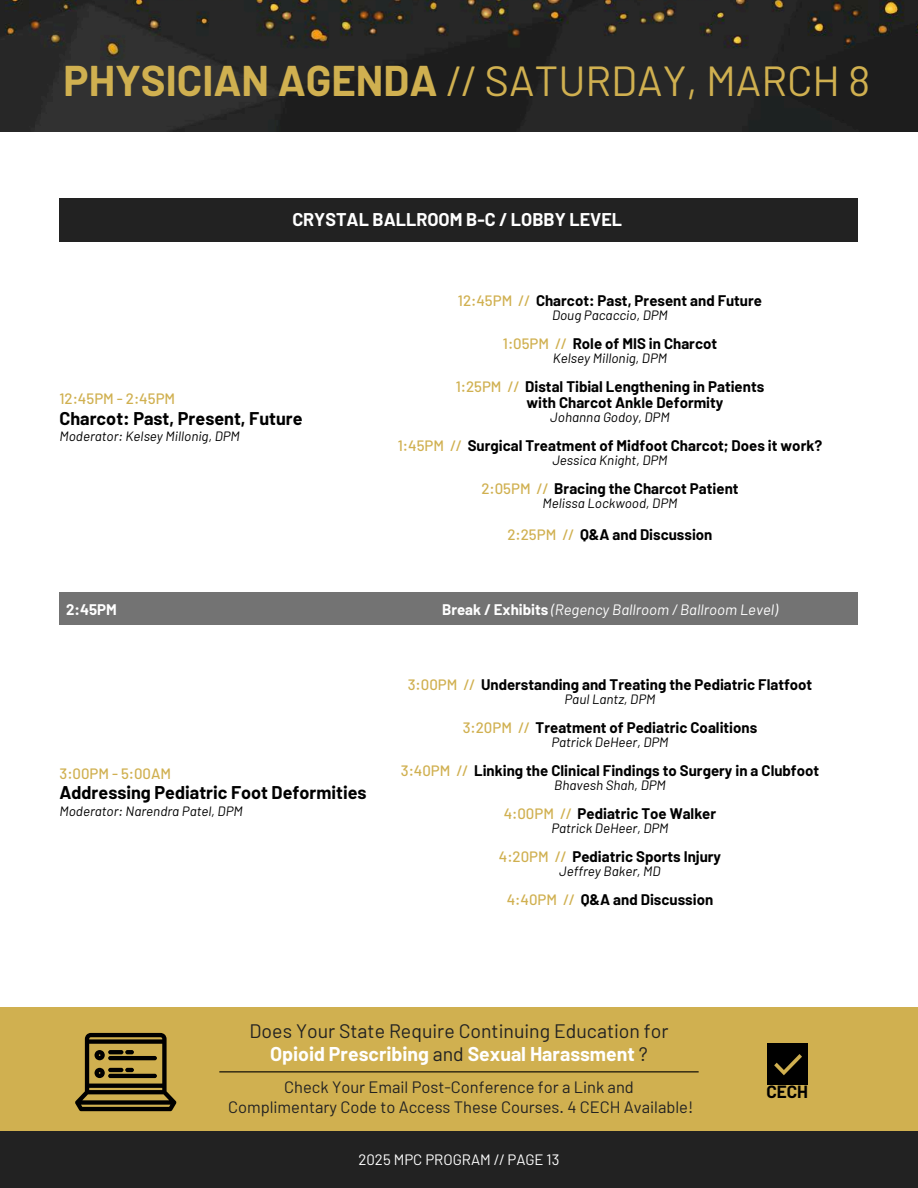
<style>
.page{position:relative;width:918px;height:1188px;background:#fff}
.page>*{position:absolute;margin:0;border:0;box-sizing:border-box;transform-origin:0 0}
.t1{font:42px "Barlow";color:#d0b050}
.t2{font:19.5px/22.8px "Barlow";color:#222;text-align:center}
.t3{font:700 18px "Barlow";color:#000}
.t4{font:700 18px "Barlow";color:#fff}
.t5{font:700 17.25px "Barlow";color:#000}
.t6{font:16.5px/19.2px "Barlow";color:#222;text-align:center}
.t7{font:700 15px "Barlow";color:#000}
.t8{font:italic 15px "Barlow";color:#fff}
.t9{font:500 15px "Barlow";color:#d0b050}
.t10{font:15px "Barlow";color:#fff}
.t11{font:700 15px "Barlow";color:#fff}
.t12{font:italic 13.5px "Barlow";color:#000}
.s1{font-weight:700}
.s2{font-weight:500;color:#d0b050}
.s3{font-weight:700;font-style:normal}
.s4{font-weight:700;color:#fff}
</style>
<div class="page">
<div style="left:0;top:1007px;width:918px;height:152px;background:#d0b050"></div>
<div style="left:0;top:1131px;width:918px;height:57px;background:#222"></div>
<div style="left:59px;top:198px;width:799px;height:44px;background:#222"></div>
<img style="left:0;top:0;width:918px;height:131px">
<div style="left:59px;top:593px;width:799px;height:32px;background:#737373"></div>
<img style="left:767px;top:1044px;width:41px;height:40px">
<hr style="left:219px;top:1071px;width:480px;height:1px;background:#000">
<svg style="left:75px;top:1033px;width:102px;height:78px"></svg>
<p class="t1" style="left:64px;top:54px;width:808px"><span class="s1">PHYSICIAN AGENDA</span> // SATURDAY, MARCH 8</p>
<p class="t4" style="left:292px;top:208px;width:331px">CRYSTAL BALLROOM B-C / LOBBY LEVEL</p>
<p class="t9" style="left:59px;top:389px;width:117px">12:45PM - 2:45PM</p>
<p class="t3" style="left:59px;top:407px;width:245px">Charcot: Past, Present, Future</p>
<p class="t12" style="left:59px;top:428px;width:182px">Moderator: Kelsey Millonig, DPM</p>
<h6 class="t7" style="left:458px;top:291px;width:306px"><span class="s2">12:45PM //</span> Charcot: Past, Present and Future</h6>
<p class="t12" style="left:552px;top:307px;width:117px">Doug Pacaccio, DPM</p>
<p class="t7" style="left:503px;top:334px;width:216px"><span class="s2">1:05PM //</span> Role of MIS in Charcot</p>
<p class="t12" style="left:553px;top:350px;width:116px">Kelsey Millonig, DPM</p>
<p class="t7" style="left:456px;top:377px;width:310px"><span class="s2">1:25PM //</span> Distal Tibial Lengthening in Patients</p>
<p class="t7" style="left:527px;top:393px;width:198px">with Charcot Ankle Deformity</p>
<p class="t12" style="left:550px;top:409px;width:121px">Johanna Godoy, DPM</p>
<p class="t7" style="left:398px;top:436px;width:426px"><span class="s2">1:45PM //</span> Surgical Treatment of Midfoot Charcot; Does it work?</p>
<p class="t12" style="left:552px;top:452px;width:117px">Jessica Knight, DPM</p>
<p class="t7" style="left:481px;top:479px;width:259px"><span class="s2">2:05PM //</span> Bracing the Charcot Patient</p>
<p class="t12" style="left:543px;top:495px;width:136px">Melissa Lockwood, DPM</p>
<p class="t7" style="left:507px;top:525px;width:207px"><span class="s2">2:25PM //</span> Q&amp;A and Discussion</p>
<p class="t11" style="left:66px;top:600px;width:52px">2:45PM</p>
<h1 class="t8" style="left:442px;top:600px;width:337px"><span class="s3">Break / Exhibits</span> (Regency Ballroom / Ballroom Level)</h1>
<p class="t9" style="left:59px;top:764px;width:113px">3:00PM - 5:00AM</p>
<p class="t3" style="left:59px;top:781px;width:309px">Addressing Pediatric Foot Deformities</p>
<p class="t12" style="left:59px;top:802px;width:185px">Moderator: Narendra Patel, DPM</p>
<p class="t7" style="left:408px;top:675px;width:406px"><span class="s2">3:00PM //</span> Understanding and Treating the Pediatric Flatfoot</p>
<p class="t12" style="left:565px;top:691px;width:92px">Paul Lantz, DPM</p>
<p class="t7" style="left:463px;top:718px;width:296px"><span class="s2">3:20PM //</span> Treatment of Pediatric Coalitions</p>
<p class="t12" style="left:551px;top:734px;width:119px">Patrick DeHeer, DPM</p>
<p class="t7" style="left:401px;top:761px;width:420px"><span class="s2">3:40PM //</span> Linking the Clinical Findings to Surgery in a Clubfoot</p>
<p class="t12" style="left:554px;top:777px;width:113px">Bhavesh Shah, DPM</p>
<p class="t7" style="left:504px;top:804px;width:214px"><span class="s2">4:00PM //</span> Pediatric Toe Walker</p>
<p class="t12" style="left:551px;top:820px;width:119px">Patrick DeHeer, DPM</p>
<p class="t7" style="left:499px;top:847px;width:224px"><span class="s2">4:20PM //</span> Pediatric Sports Injury</p>
<p class="t12" style="left:559px;top:863px;width:103px">Jeffrey Baker, MD</p>
<p class="t7" style="left:507px;top:890px;width:208px"><span class="s2">4:40PM //</span> Q&amp;A and Discussion</p>
<h2 class="t2" style="left:250px;top:1019px;width:421px">Does Your State Require Continuing Education for<br><span class="s4">Opioid Prescribing</span> and <span class="s4">Sexual Harassment</span> ?</h2>
<p class="t6" style="left:228px;top:1077px;width:467px">Check Your Email Post-Conference for a Link and<br>Complimentary Code to Access These Courses. 4 CECH Available!</p>
<p class="t5" style="left:766px;top:1081px;width:43px">CECH</p>
<p class="t10" style="left:358px;top:1150px;width:203px">2025 MPC PROGRAM // PAGE 13</p>
</div>
